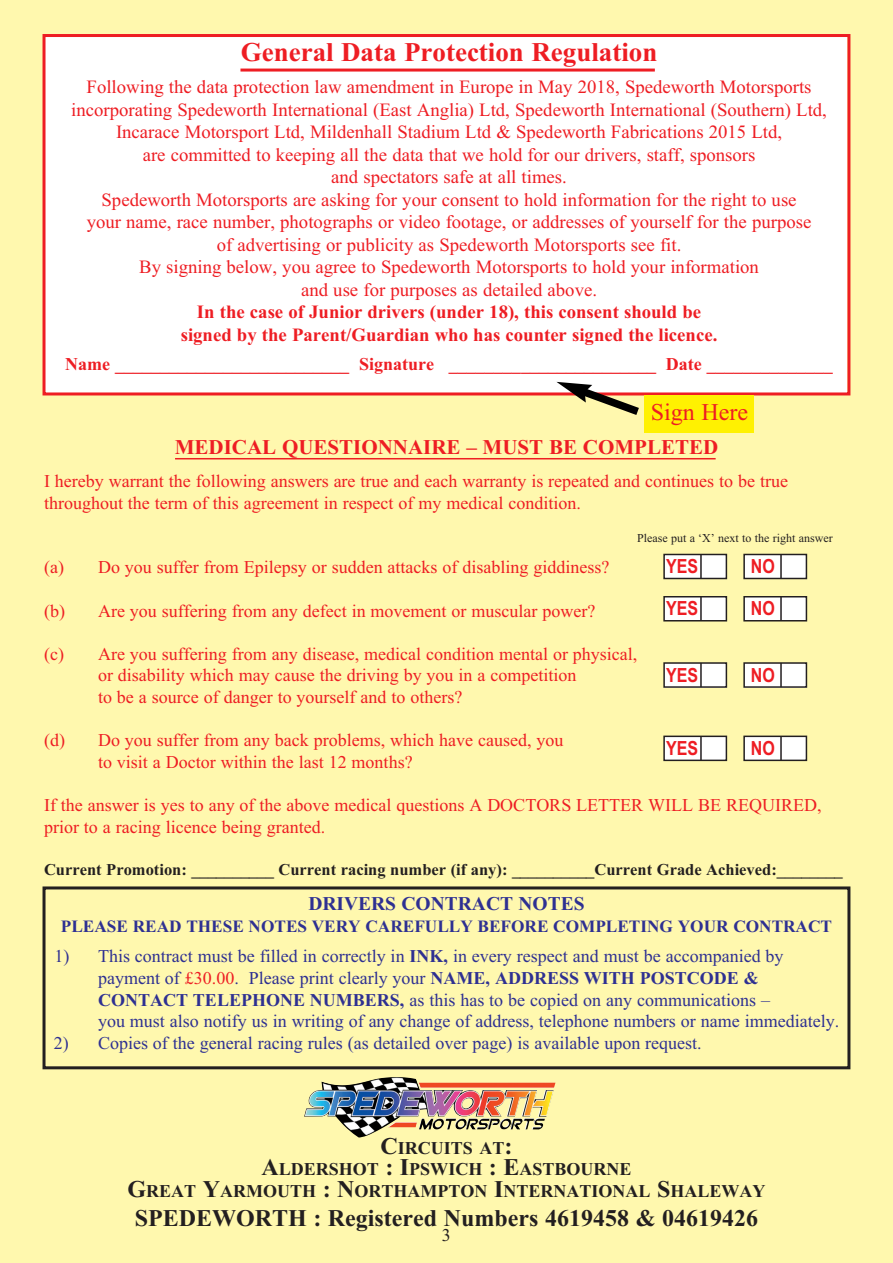
<style>
.page{position:relative;width:893px;height:1263px;background:#fff8ae}
.page>*{position:absolute;margin:0;border:0;box-sizing:border-box;transform-origin:0 0}
.t1{font:700 27px "Times New Roman";color:#ee1d23}
.t2{font:24px "Times New Roman PS Bold MT OTF";color:#231f20}
.t3{font:24px "Times New Roman";color:#ee1d23}
.t4{font:21px "Times New Roman PS Bold MT OTF";color:#ee1d23}
.t5{font:700 19.5px "Arial Narrow";color:#ee1d23}
.t6{font:19.5px "Times New Roman PS Bold MT OTF";color:#2e3092}
.t7{font:18.75px/22.5px "Times New Roman";color:#ee1d23;text-align:center}
.t8{font:700 18.75px/22.5px "Times New Roman";color:#ee1d23;text-align:center}
.t9{font:18px/21.6px "Times New Roman";color:#ee1d23}
.t10{font:18px/21.9px "Times New Roman";color:#2e3092}
.t11{font:18px/21.8px "Times New Roman PS Bold MT OTF";color:#231f20;text-align:center}
.t12{font:700 18px "Times New Roman";color:#ee1d23}
.t13{font:18px "Times New Roman";color:#231f20}
.t14{font:17.25px "Times New Roman PS Bold MT OTF";color:#2e3092}
.t15{font:16.5px "Times New Roman PS Bold MT OTF";color:#231f20}
.t16{font:12px "Times New Roman";color:#231f20}
.s1{font-family:"Times New Roman PS Bold MT OTF"}
.s2{color:#ee1d23}
.s3{font-size:24px}
</style>
<div class="page">
<div style="left:664px;top:554px;width:62px;height:24px;background:#fff"></div>
<div style="left:663px;top:554px;width:64px;height:25px;border:2px solid #231f20"></div>
<hr style="left:700px;top:554px;width:2px;height:25px;background:#231f20">
<div style="left:744px;top:554px;width:62px;height:24px;background:#fff"></div>
<div style="left:743px;top:554px;width:64px;height:25px;border:2px solid #231f20"></div>
<hr style="left:780px;top:554px;width:2px;height:25px;background:#231f20">
<div style="left:664px;top:597px;width:62px;height:24px;background:#fff"></div>
<div style="left:663px;top:596px;width:64px;height:25px;border:2px solid #231f20"></div>
<hr style="left:700px;top:597px;width:2px;height:24px;background:#231f20">
<div style="left:744px;top:597px;width:62px;height:24px;background:#fff"></div>
<div style="left:743px;top:596px;width:64px;height:25px;border:2px solid #231f20"></div>
<hr style="left:780px;top:597px;width:2px;height:24px;background:#231f20">
<div style="left:664px;top:663px;width:62px;height:24px;background:#fff"></div>
<div style="left:663px;top:662px;width:64px;height:26px;border:2px solid #231f20"></div>
<hr style="left:700px;top:663px;width:2px;height:24px;background:#231f20">
<div style="left:744px;top:663px;width:62px;height:24px;background:#fff"></div>
<div style="left:743px;top:662px;width:64px;height:26px;border:2px solid #231f20"></div>
<hr style="left:780px;top:663px;width:2px;height:24px;background:#231f20">
<div style="left:664px;top:736px;width:62px;height:24px;background:#fff"></div>
<div style="left:663px;top:735px;width:64px;height:26px;border:2px solid #231f20"></div>
<hr style="left:700px;top:736px;width:2px;height:24px;background:#231f20">
<div style="left:744px;top:736px;width:62px;height:24px;background:#fff"></div>
<div style="left:743px;top:735px;width:64px;height:26px;border:2px solid #231f20"></div>
<hr style="left:780px;top:736px;width:2px;height:24px;background:#231f20">
<div style="left:43px;top:886px;width:807px;height:183px;border:3px solid #231f20"></div>
<img style="left:304px;top:1077px;width:251px;height:60px">
<hr style="left:175px;top:458px;width:541px;height:1px;background:#ee1d23">
<div style="left:46px;top:37px;width:801px;height:355px;background:#fff"></div>
<div style="left:43px;top:34px;width:807px;height:361px;border:3px solid #ee1d23"></div>
<div style="left:645px;top:395px;width:109px;height:38px;background:#fff101"></div>
<svg style="left:556px;top:382px;width:91px;height:39px"></svg>
<hr style="left:240px;top:69px;width:415px;height:3px;background:#ee1d23">
<h1 class="t1" style="left:241px;top:44px;width:418px">General Data Protection Regulation</h1>
<p class="t7" style="left:71px;top:78px;width:757px">Following the data protection law amendment in Europe in May 2018, Spedeworth Motorsports incorporating Spedeworth International (East Anglia) Ltd, Spedeworth International (Southern) Ltd, Incarace Motorsport Ltd, Mildenhall Stadium Ltd &amp; Spedeworth Fabrications 2015 Ltd,<br>are committed to keeping all the data that we hold for our drivers, staff, sponsors<br>and spectators safe at all times.<br>Spedeworth Motorsports are asking for your consent to hold information for the right to use<br>your name, race number, photographs or video footage, or addresses of yourself for the purpose<br>of advertising or publicity as Spedeworth Motorsports see fit.<br>By signing below, you agree to Spedeworth Motorsports to hold your information<br>and use for purposes as detailed above.</p>
<p class="t8" style="left:181px;top:303px;width:538px">In the case of Junior drivers (under 18), this consent should be signed by the Parent/Guardian who has counter signed the licence.</p>
<p class="t12" style="left:65px;top:358px;width:769px">Name __________________________ Signature _______________________ Date ______________</p>
<p class="t3" style="left:651px;top:403px;width:99px">Sign Here</p>
<p class="t4" style="left:175px;top:440px;width:545px">MEDICAL QUESTIONNAIRE – MUST BE COMPLETED</p>
<p class="t9" style="left:44px;top:472px;width:745px">I hereby warrant the following answers are true and each warranty is repeated and continues to be true throughout the term of this agreement in respect of my medical condition.</p>
<p class="t16" style="left:637px;top:534px;width:197px">Please put a ‘X’ next to the right answer</p>
<p class="t5" style="left:666px;top:555px;width:33px">YES</p>
<p class="t5" style="left:751px;top:555px;width:25px">NO</p>
<p class="t5" style="left:666px;top:597px;width:33px">YES</p>
<p class="t5" style="left:751px;top:597px;width:25px">NO</p>
<p class="t9" style="left:44px;top:558px;width:567px">(a) Do you suffer from Epilepsy or sudden attacks of disabling giddiness?</p>
<p class="t9" style="left:44px;top:601px;width:553px">(b) Are you suffering from any defect in movement or muscular power?</p>
<p class="t9" style="left:98px;top:645px;width:541px;text-indent:-54px">(c) Are you suffering from any disease, medical condition mental or physical, or disability which may cause the driving by you in a competition<br>to be a source of danger to yourself and to others?</p>
<p class="t9" style="left:98px;top:731px;width:467px;text-indent:-54px">(d) Do you suffer from any back problems, which have caused, you to visit a Doctor within the last 12 months?</p>
<p class="t9" style="left:44px;top:796px;width:779px">If the answer is yes to any of the above medical questions A DOCTORS LETTER WILL BE REQUIRED, prior to a racing licence being granted.</p>
<p class="t15" style="left:44px;top:864px;width:800px">Current Promotion: __________ Current racing number (if any): __________Current Grade Achieved:________</p>
<p class="t5" style="left:666px;top:663px;width:33px">YES</p>
<p class="t5" style="left:751px;top:663px;width:25px">NO</p>
<p class="t5" style="left:666px;top:737px;width:33px">YES</p>
<p class="t5" style="left:751px;top:737px;width:25px">NO</p>
<p class="t6" style="left:308px;top:897px;width:278px">DRIVERS CONTRACT NOTES</p>
<p class="t14" style="left:61px;top:920px;width:773px">PLEASE READ THESE NOTES VERY CAREFULLY BEFORE COMPLETING YOUR CONTRACT</p>
<p class="t10" style="left:98px;top:946px;width:743px;text-indent:-44px">1) This contract must be filled in correctly in <span class="s1">INK,</span> in every respect and must be accompanied by payment of <span class="s2">£30.00</span>. Please print clearly your <span class="s1">NAME, ADDRESS WITH POSTCODE &amp; CONTACT TELEPHONE NUMBERS,</span> as this has to be copied on any communications –<br>you must also notify us in writing of any change of address, telephone numbers or name immediately.</p>
<p class="t10" style="left:54px;top:1033px;width:649px">2) Copies of the general racing rules (as detailed over page) is available upon request.</p>
<p class="t11" style="left:127px;top:1139px;width:640px"><span class="s3">C</span>IRCUITS AT<span class="s3">:<br>A</span>LDERSHOT <span class="s3">: I</span>PSWICH <span class="s3">: E</span>ASTBOURNE<br><span class="s3">G</span>REAT <span class="s3">Y</span>ARMOUTH <span class="s3">: N</span>ORTHAMPTON <span class="s3">I</span>NTERNATIONAL <span class="s3">S</span>HALEWAY</p>
<p class="t2" style="left:135px;top:1210px;width:625px">SPEDEWORTH : Registered Numbers 4619458 &amp; 04619426</p>
<p class="t13" style="left:442px;top:1229px;width:10px">3</p>
</div>
